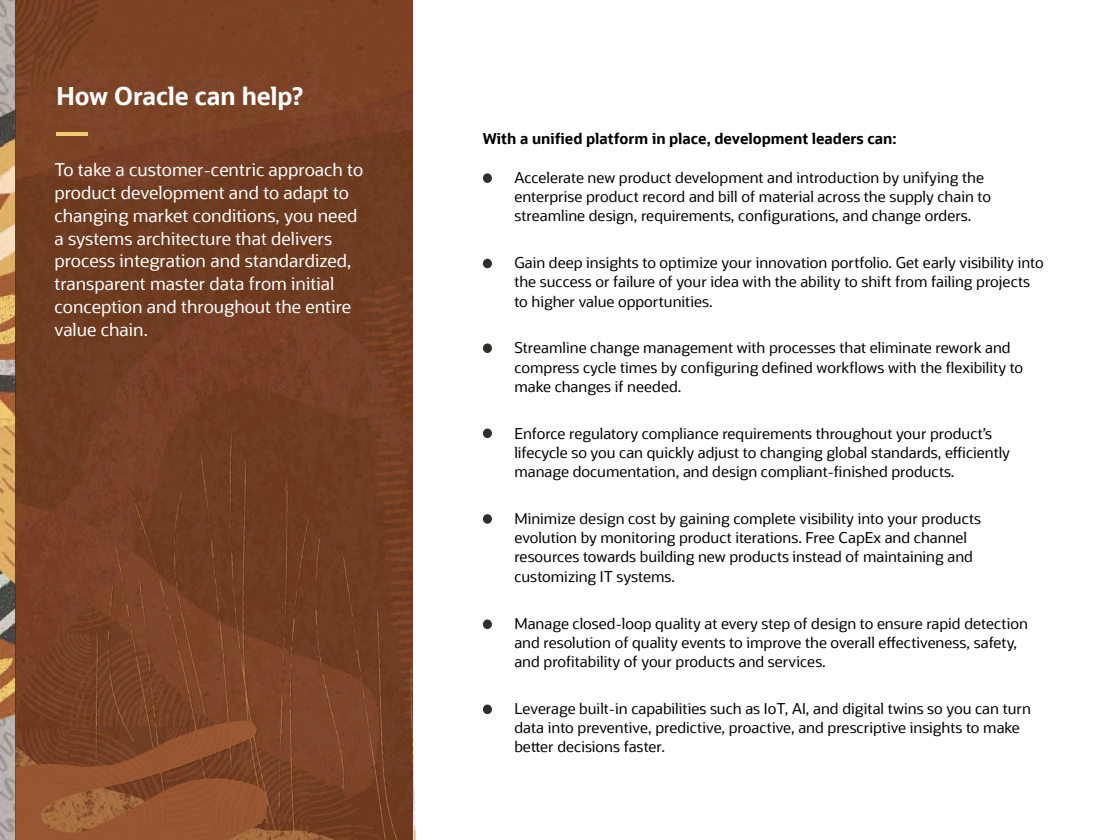
<style>
.page{position:relative;width:1120px;height:840px;background:#fff}
.page>*{position:absolute;margin:0;border:0;box-sizing:border-box;transform-origin:0 0}
.Page-title{font:700 24.5px "Oracle Sans";letter-spacing:-.005em;color:#fff}
.Body-copy{font:17.5px/22.8px "Oracle Sans";color:#fff}
.Body-Copy-Indented-R{font:14.88px/19.2px "Oracle Sans";color:#000}
.Body-copy-2{font:700 14.88px "Oracle Sans";color:#000}
</style>
<div class="page">
<img style="left:27px;top:0;width:386px;height:427px">
<hr style="left:56px;top:133px;width:32px;height:3px;background:#f0cc71">
<img style="left:27px;top:427px;width:389px;height:413px">
<img style="left:0;top:0;width:27px;height:840px">
<div style="left:483px;top:429px;width:9px;height:9px;background:#312d2a;border-radius:50%"></div>
<div style="left:483px;top:343px;width:9px;height:10px;background:#312d2a;border-radius:50%"></div>
<div style="left:483px;top:259px;width:9px;height:9px;background:#312d2a;border-radius:50%"></div>
<div style="left:483px;top:173px;width:9px;height:10px;background:#312d2a;border-radius:50%"></div>
<div style="left:483px;top:705px;width:9px;height:9px;background:#312d2a;border-radius:50%"></div>
<div style="left:483px;top:619px;width:9px;height:10px;background:#312d2a;border-radius:50%"></div>
<div style="left:483px;top:514px;width:9px;height:10px;background:#312d2a;border-radius:50%"></div>
<p class="Page-title" style="left:56px;top:80px;width:248px">How Oracle can help?</p>
<p class="Body-copy" style="left:55px;top:159px;width:310px">To take a customer-centric approach to product development and to adapt to changing market conditions, you need a systems architecture that delivers process integration and standardized, transparent master data from initial conception and throughout the entire value chain.</p>
<p class="Body-copy-2" style="left:483px;top:129px;width:415px">With a unified platform in place, development leaders can:</p>
<p class="Body-Copy-Indented-R" style="left:514px;top:168px;width:478px">Accelerate new product development and introduction by unifying the enterprise product record and bill of material across the supply chain to streamline design, requirements, configurations, and change orders.</p>
<p class="Body-Copy-Indented-R" style="left:514px;top:253px;width:531px">Gain deep insights to optimize your innovation portfolio. Get early visibility into the success or failure of your idea with the ability to shift from failing projects to higher value opportunities.</p>
<p class="Body-Copy-Indented-R" style="left:514px;top:338px;width:510px">Streamline change management with processes that eliminate rework and compress cycle times by configuring defined workflows with the flexibility to make changes if needed.</p>
<p class="Body-Copy-Indented-R" style="left:514px;top:424px;width:497px">Enforce regulatory compliance requirements throughout your product’s lifecycle so you can quickly adjust to changing global standards, efficiently manage documentation, and design compliant-finished products.</p>
<p class="Body-Copy-Indented-R" style="left:514px;top:509px;width:468px">Minimize design cost by gaining complete visibility into your products evolution by monitoring product iterations. Free CapEx and channel resources towards building new products instead of maintaining and customizing IT systems.</p>
<p class="Body-Copy-Indented-R" style="left:514px;top:614px;width:515px">Manage closed-loop quality at every step of design to ensure rapid detection and resolution of quality events to improve the overall effectiveness, safety, and profitability of your products and services.</p>
<p class="Body-Copy-Indented-R" style="left:514px;top:699px;width:518px">Leverage built-in capabilities such as IoT, AI, and digital twins so you can turn data into preventive, predictive, proactive, and prescriptive insights to make better decisions faster.</p>
</div>
